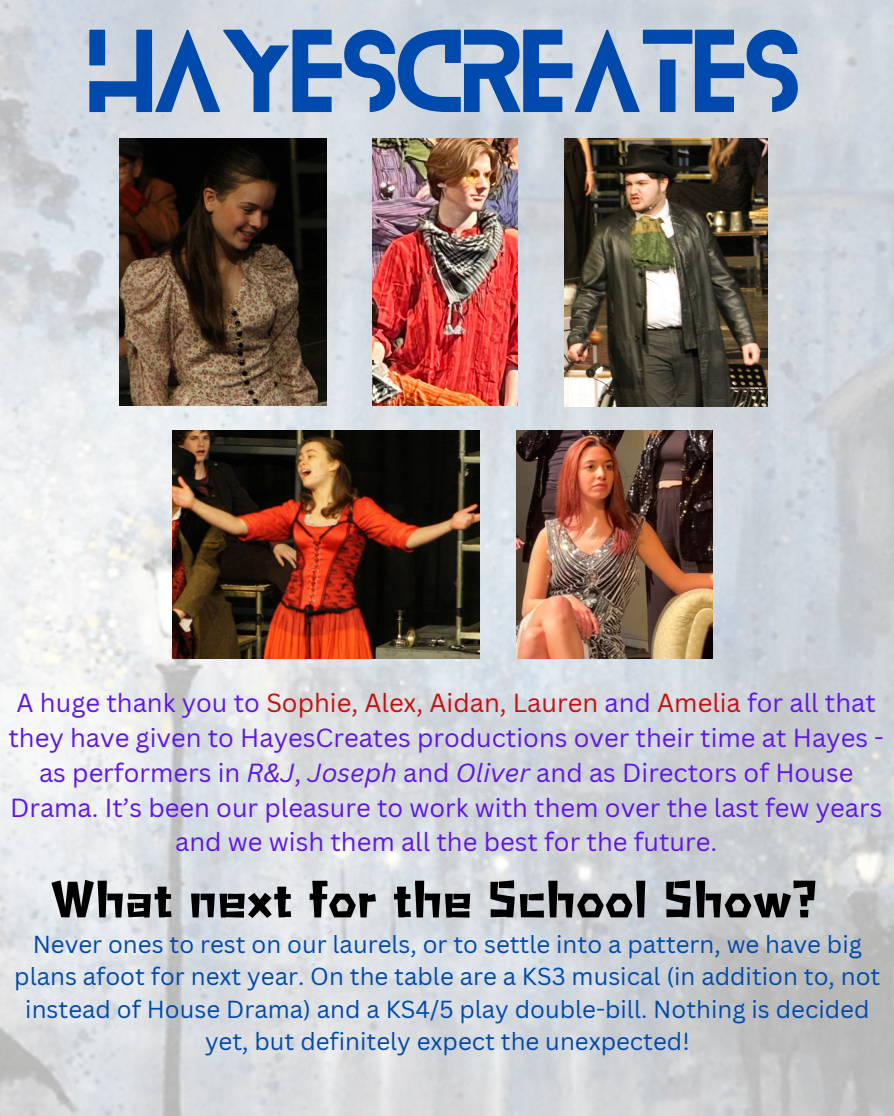
<style>
.page{position:relative;width:894px;height:1116px;background:#fff}
.page>*{position:absolute;margin:0;border:0;box-sizing:border-box;transform-origin:0 0}
.t1{font:102.9px "Blanka";color:#004aad}
.t2{font:52.5px "Canva Stationery Store";color:#000}
.t3{font:25.5px/34.8px "Canva Sans";color:#5e17eb;text-align:center}
.t4{font:24px/32.7px "Canva Sans";color:#004aad;text-align:center}
.s1{color:#ca0d11}
.s2{font-style:italic}
</style>
<div class="page">
<img style="left:0;top:0;width:893px;height:1116px">
<img style="left:119px;top:139px;width:207px;height:266px">
<img style="left:516px;top:430px;width:196px;height:228px">
<img style="left:173px;top:430px;width:306px;height:229px">
<img style="left:373px;top:139px;width:144px;height:266px">
<img style="left:564px;top:139px;width:203px;height:267px">
<h1 class="t1" style="left:89px;top:-1px;width:712px">HAYESCREATES</h1>
<p class="t3" style="left:8px;top:685px;width:876px">A huge thank you to <span class="s1">Sophie, Alex, Aidan, Lauren</span> and <span class="s1">Amelia</span> for all that they have given to HayesCreates productions over their time at Hayes - as performers in <span class="s2">R&amp;J</span>, <span class="s2">Joseph</span> and <span class="s2">Oliver</span> and as Directors of House Drama. It’s been our pleasure to work with them over the last few years and we wish them all the best for the future.</p>
<h2 class="t2" style="left:50px;top:873px;width:768px">What next for the School Show?</h2>
<p class="t4" style="left:14px;top:927px;width:867px">Never ones to rest on our laurels, or to settle into a pattern, we have big plans afoot for next year. On the table are a KS3 musical (in addition to, not instead of House Drama) and a KS4/5 play double-bill. Nothing is decided yet, but definitely expect the unexpected!</p>
</div>
